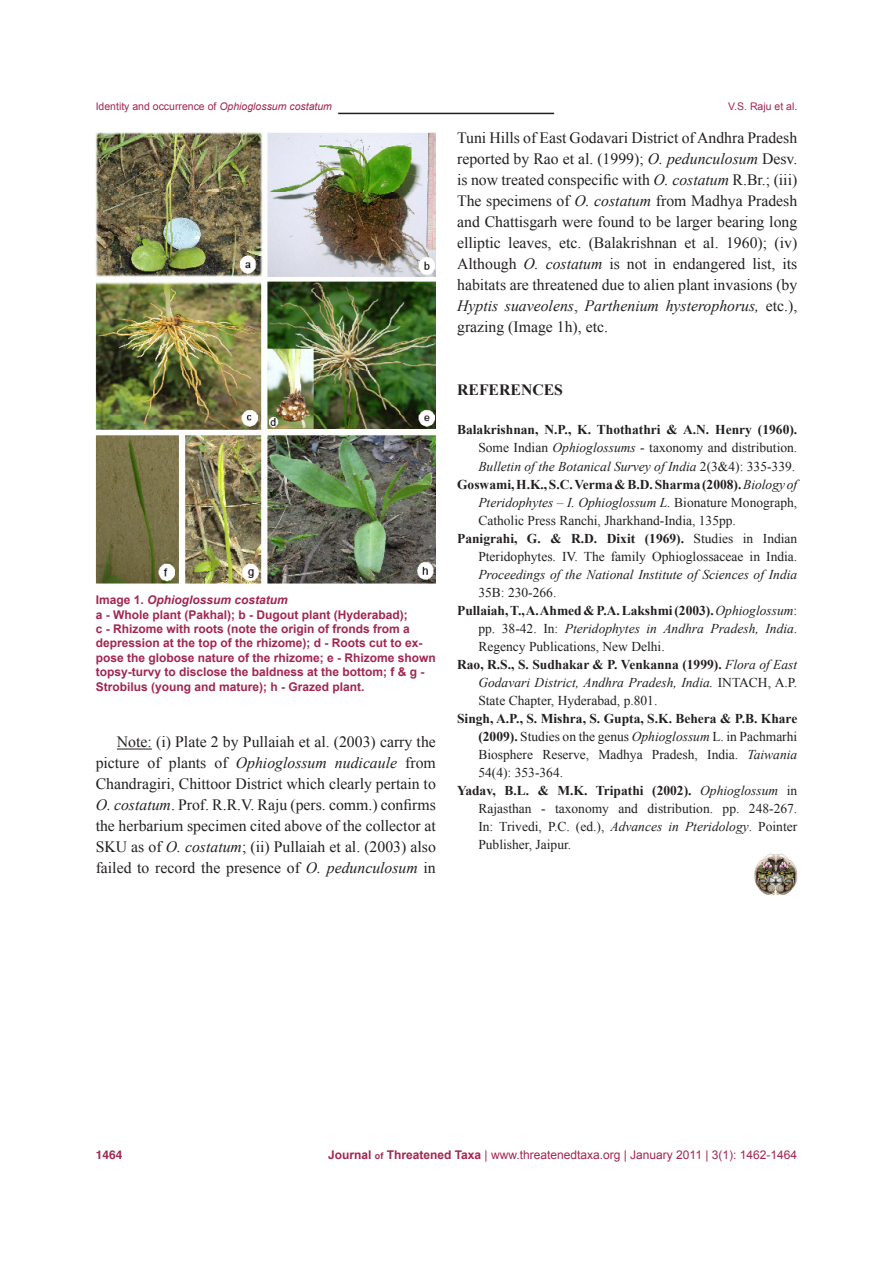
<style>
.page{position:relative;width:893px;height:1263px;background:#fff}
.page>*{position:absolute;margin:0;border:0;box-sizing:border-box;transform-origin:0 0}
.t1{font:15.75px/21px "Times New Roman";color:#231f20;text-align:justify}
.t2{font:700 15.75px "Times New Roman";color:#231f20}
.t3{font:13.5px/18px "Times New Roman";color:#231f20;text-align:justify}
.t4{font:italic 13.5px/18px "Times New Roman";color:#231f20;text-align:justify}
.t5{font:700 12px/14.4px "Arial";color:#a12652}
.t6{font:12px "Arial";color:#a12652}
.t7{font:italic 700 12px "Arial";color:#a12652}
.t8{font:700 12px "Helvetica";color:#a12652}
.t9{font:10.5px "Arial";color:#a12652}
.s1{font-style:italic}
.s2{font-style:normal}
.s3{font-weight:700}
.s4{font-weight:700;font-style:normal}
.s5{font-weight:700;font-size:9px}
</style>
<div class="page">
<hr style="left:338px;top:113px;width:216px;height:1px;background:#231f20">
<img style="left:754px;top:854px;width:43px;height:41px">
<img style="left:96px;top:133px;width:340px;height:451px">
<hr style="left:117px;top:749px;width:35px;height:1px;background:#231f20">
<p class="t9" style="left:96px;top:100px;width:238px">Identity and occurrence of <span class="s1">Ophioglossum costatum</span></p>
<p class="t9" style="left:728px;top:100px;width:71px">V.S. Raju et al.</p>
<p class="t7" style="left:96px;top:592px;width:194px"><span class="s2">Image 1.</span> Ophioglossum costatum</p>
<p class="t5" style="left:96px;top:607px;width:342px">a - Whole plant (Pakhal); b - Dugout plant (Hyderabad);<br>c - Rhizome with roots (note the origin of fronds from a depression at the top of the rhizome); d - Roots cut to ex&shy;pose the globose nature of the rhizome; e - Rhizome shown topsy-turvy to disclose the baldness at the bottom; f &amp; g - Strobilus (young and mature); h - Grazed plant.</p>
<p class="t1" style="left:96px;top:731px;width:342px;text-indent:21px">Note: (i) Plate 2 by Pullaiah et al. (2003) carry the picture of plants of <span class="s1">Ophioglossum nudicaule</span> from Chandragiri, Chittoor District which clearly pertain to <span class="s1">O. costatum</span>. Prof. R.R.V. Raju (pers. comm.) confirms the herbarium specimen cited above of the collector at SKU as of <span class="s1">O. costatum</span>; (ii) Pullaiah et al. (2003) also failed to record the presence of <span class="s1">O. pedunculosum</span> in</p>
<p class="t1" style="left:457px;top:127px;width:342px">Tuni Hills of East Godavari District of Andhra Pradesh reported by Rao et al. (1999); <span class="s1">O. pedunculosum</span> Desv. is now treated conspecific with <span class="s1">O. costatum</span> R.Br.; (iii)<br>The specimens of <span class="s1">O. costatum</span> from Madhya Pradesh and Chattisgarh were found to be larger bearing long elliptic leaves, etc. (Balakrishnan et al. 1960); (iv)<br>Although <span class="s1">O. costatum</span> is not in endangered list, its habitats are threatened due to alien plant invasions (by <span class="s1">Hyptis suaveolens</span>, <span class="s1">Parthenium hysterophorus,</span> etc.), grazing (Image 1h), etc.</p>
<p class="t2" style="left:457px;top:379px;width:107px">REFERENCES</p>
<p class="t3" style="left:478px;top:421px;width:320px;text-indent:-21px"><span class="s3">Balakrishnan, N.P., K. Thothathri &amp; A.N. Henry (1960).<br></span>Some Indian <span class="s1">Ophioglossums</span> - taxonomy and distribution.<br><span class="s1">Bulletin of the Botanical Survey of India</span> 2(3&amp;4): 335-339.</p>
<p class="t3" style="left:478px;top:475px;width:320px;text-indent:-21px"><span class="s3">Goswami, H.K., S.C. Verma &amp; B.D. Sharma (2008).</span><span class="s1">Biology of Pteridophytes – I. Ophioglossum L.</span> Bionature Monograph, Catholic Press Ranchi, Jharkhand-India, 135pp.</p>
<p class="t3" style="left:478px;top:529px;width:320px;text-indent:-21px"><span class="s3">Panigrahi, G. &amp; R.D. Dixit (1969).</span> Studies in Indian Pteridophytes. IV. The family Ophioglossaceae in India.<br><span class="s1">Proceedings of the National Institute of Sciences of India </span>35B: 230-266.</p>
<p class="t4" style="left:478px;top:601px;width:320px;text-indent:-21px"><span class="s4">Pullaiah, T., A. Ahmed &amp; P.A. Lakshmi (2003).</span>Ophioglossum<span class="s2">: pp. 38-42. In:</span> Pteridophytes in Andhra Pradesh, India<span class="s2">.<br>Regency Publications, New Delhi.</span></p>
<p class="t4" style="left:478px;top:655px;width:320px;text-indent:-21px"><span class="s4">Rao, R.S., S. Sudhakar &amp; P. Venkanna (1999).</span> Flora of East Godavari District, Andhra Pradesh, India. <span class="s2">INTACH, A.P.<br>State Chapter, Hyderabad, p.801.</span></p>
<p class="t3" style="left:478px;top:709px;width:320px;text-indent:-21px"><span class="s3">Singh, A.P., S. Mishra, S. Gupta, S.K. Behera &amp; P.B. Khare (2009).</span> Studies on the genus <span class="s1">Ophioglossum</span> L. in Pachmarhi Biosphere Reserve, Madhya Pradesh, India. <span class="s1">Taiwania </span>54(4): 353-364.</p>
<p class="t3" style="left:478px;top:781px;width:320px;text-indent:-21px"><span class="s3">Yadav, B.L. &amp; M.K. Tripathi (2002).</span> <span class="s1">Ophioglossum</span> in Rajasthan - taxonomy and distribution. pp. 248-267.<br>In: Trivedi, P.C. (ed.), <span class="s1">Advances in Pteridology</span>. Pointer Publisher, Jaipur.</p>
<p class="t8" style="left:96px;top:1145px;width:28px">1464</p>
<p class="t6" style="left:328px;top:1147px;width:470px"><span class="s3">Journal</span> <span class="s5">of</span> <span class="s3">Threatened Taxa</span> | www.threatenedtaxa.org | January 2011 | 3(1): 1462-1464</p>
</div>
